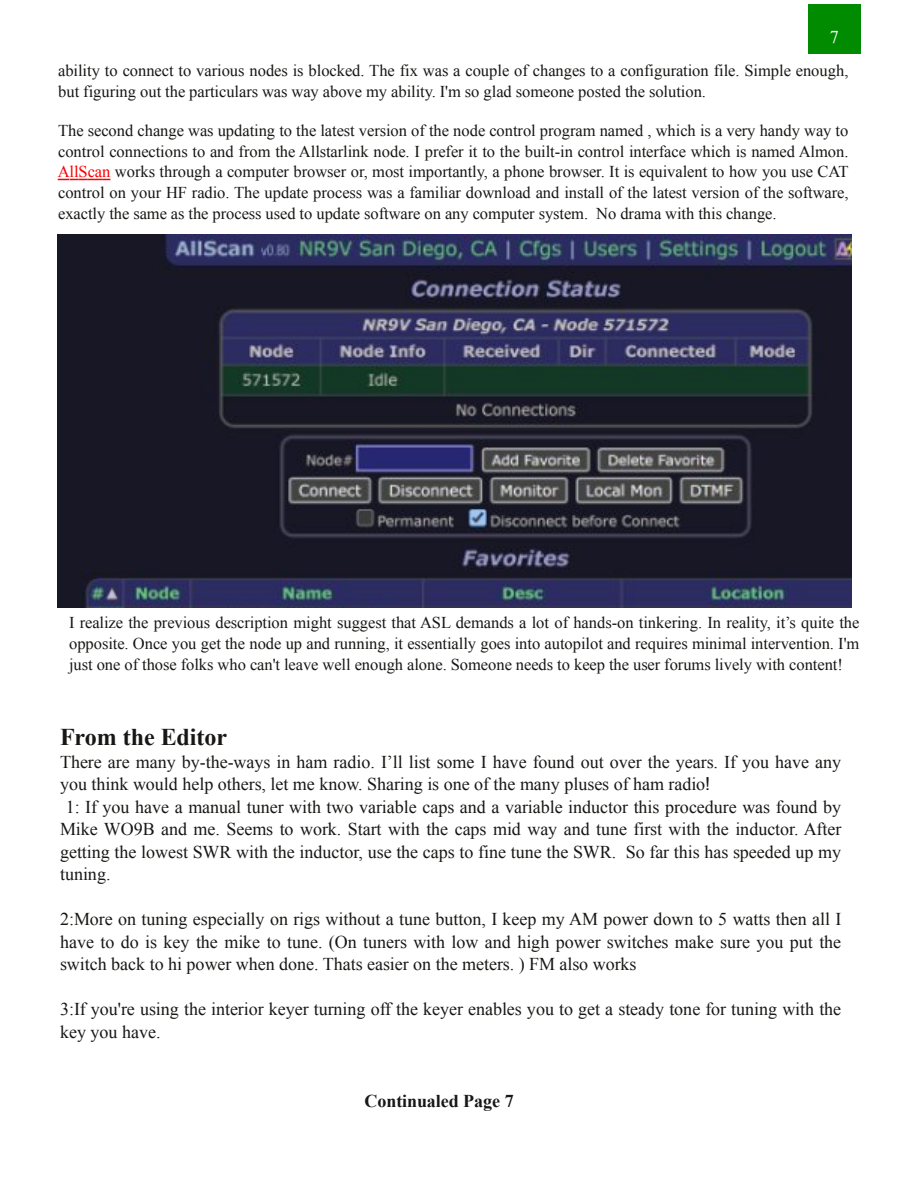
<style>
.page{position:relative;width:919px;height:1189px;background:#fff}
.page>*{position:absolute;margin:0;border:0;box-sizing:border-box;transform-origin:0 0}
.t1{font:700 24px "Times New Roman";letter-spacing:-.005em;color:#181715}
.t2{font:18px/22.5px "Times New Roman";color:#181715;text-align:justify}
.t3{font:700 18px "Times New Roman";color:#181715}
.t4{font:18px "Times New Roman";color:#fff}
.t5{font:16.5px/20.7px "Times New Roman";letter-spacing:-.005em;color:#181715;text-align:justify}
.s1{color:#f00}
.s2{font-family:"Arial"}
</style>
<div class="page">
<div style="left:808px;top:5px;width:52px;height:49px;background:#008b00"></div>
<svg style="left:58px;top:179px;width:52px;height:1px"></svg>
<img style="left:57px;top:234px;width:794px;height:373px">
<p class="t4" style="left:829px;top:26px;width:10px">7</p>
<p class="t5" style="left:58px;top:60px;width:791px">ability to connect to various nodes is blocked. The fix was a couple of changes to a configuration file. Simple enough, but figuring out the particulars was way above my ability. I'm so glad someone posted the solution.</p>
<p class="t5" style="left:58px;top:120px;width:791px">The second change was updating to the latest version of the node control program named , which is a very handy way to control connections to and from the Allstarlink node. I prefer it to the built-in control interface which is named Almon.<br><span class="s1">AllScan</span> works through a computer browser or, most importantly, a phone browser. It is equivalent to how you use CAT control on your HF radio. The update process was a familiar download and install of the latest version of the software, exactly the same as the process used to update software on any computer system. No drama with this change.</p>
<p class="t5" style="left:69px;top:612px;width:791px">I realize the previous description might suggest that ASL demands a lot of hands-on tinkering. In reality, it’s quite the opposite. Once you get the node up and running, it essentially goes into autopilot and requires minimal intervention. I'm just one of those folks who can't leave well enough alone. Someone needs to keep the user forums lively with content!</p>
<h1 class="t1" style="left:60px;top:723px;width:168px">From the Editor</h1>
<p class="t2" style="left:60px;top:750px;width:782px">There are many by-the-ways in ham radio. I’ll list some I have found out over the years. If you have any</p>
<p class="t2" style="left:60px;top:772px;width:651px">you think would help others, let me know. Sharing is one of the many pluses of ham radio<span class="s2">!</span></p>
<p class="t2" style="left:66px;top:795px;width:776px">1: If you have a manual tuner with two variable caps and a variable inductor this procedure was found by</p>
<p class="t2" style="left:60px;top:817px;width:782px">Mike WO9B and me. Seems to work. Start with the caps mid way and tune first with the inductor. After</p>
<p class="t2" style="left:60px;top:840px;width:782px">getting the lowest SWR with the inductor, use the caps to fine tune the SWR. So far this has speeded up my</p>
<p class="t2" style="left:60px;top:862px;width:52px">tuning.</p>
<p class="t2" style="left:60px;top:907px;width:782px">2:More on tuning especially on rigs without a tune button, I keep my AM power down to 5 watts then all I have to do is key the mike to tune. (On tuners with low and high power switches make sure you put the switch back to hi power when done. Thats easier on the meters. ) FM also works</p>
<p class="t2" style="left:60px;top:997px;width:782px">3:If you're using the interior keyer turning off the keyer enables you to get a steady tone for tuning with the key you have.</p>
<p class="t3" style="left:364px;top:1090px;width:151px">Continualed Page 7</p>
</div>
